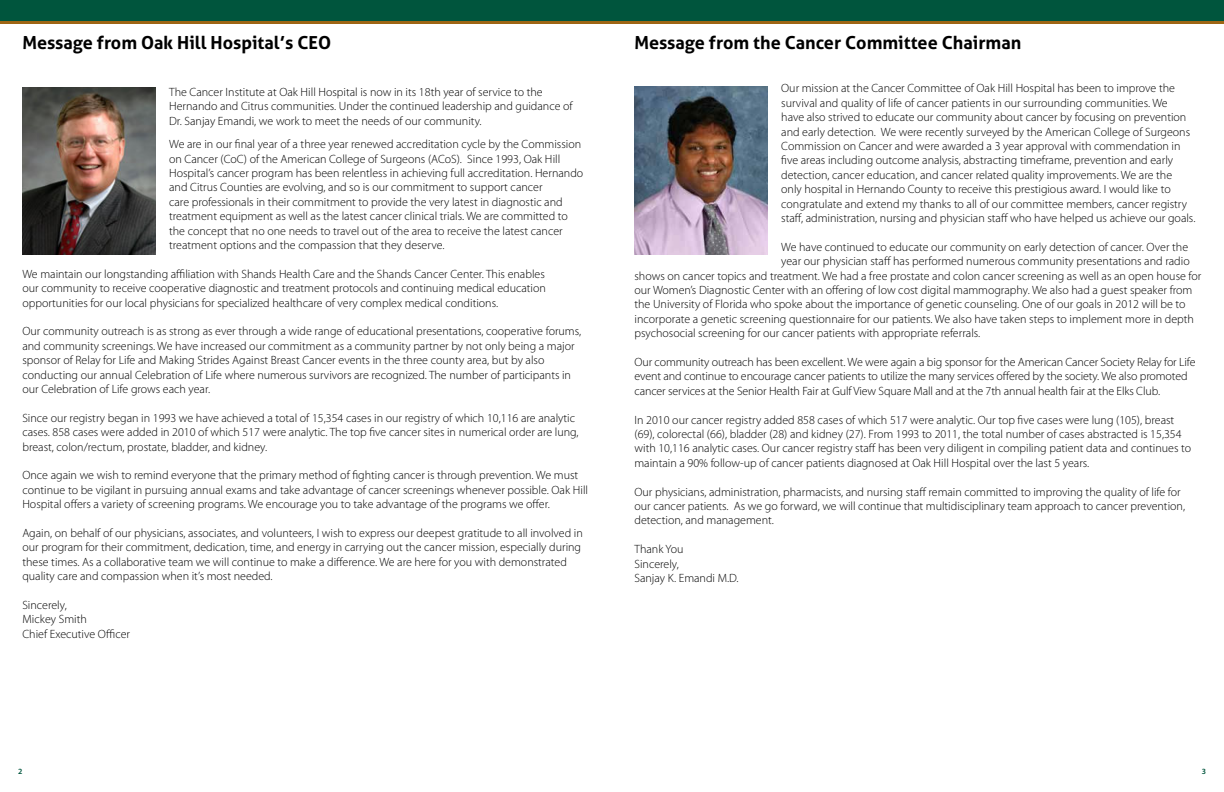
<style>
.page{position:relative;width:1224px;height:792px;background:#fff}
.page>*{position:absolute;margin:0;border:0;box-sizing:border-box;transform-origin:0 0}
.t1{font:700 18px "Aller";color:#000}
.t2{font:13.9px/19.5px "Calibri";color:#000}
.t3{font:300 12px/14.4px "Myriad Pro";color:#000}
.t4{font:600 8px "Myriad Pro";color:#00553d}
.s1{font-style:italic}
</style>
<div class="page">
<div style="left:0;top:0;width:1224px;height:22px;background:#00553d"></div>
<hr style="left:0;top:21px;width:1224px;height:3px;background:#9e6614">
<img style="left:22px;top:88px;width:134px;height:167px">
<img style="left:634px;top:87px;width:134px;height:168px">
<h1 class="t1" style="left:22px;top:32px;width:310px">Message from Oak Hill Hospital’s CEO</h1>
<p class="t3" style="left:169px;top:85px;width:405px">The Cancer Institute at Oak Hill Hospital is now in its 18th year of service to the<br>Hernando and Citrus communities. Under the continued leadership and guidance of<br>Dr. Sanjay Emandi, we work to meet the needs of our community.</p>
<p class="t3" style="left:169px;top:137px;width:416px">We are in our final year of a three year renewed accreditation cycle by the Commission on Cancer (CoC) of the American College of Surgeons (ACoS). Since 1993, Oak Hill Hospital’s cancer program has been relentless in achieving full accreditation. Hernando and Citrus Counties are evolving, and so is our commitment to support cancer<br>care professionals in their commitment to provide the very latest in diagnostic and treatment equipment as well as the latest cancer clinical trials. We are committed to the concept that no one needs to travel out of the area to receive the latest cancer treatment options and the compassion that they deserve.</p>
<p class="t3" style="left:22px;top:267px;width:525px;text-align:justify">We maintain our longstanding affiliation with Shands Health Care and the Shands Cancer Center. This enables our community to receive cooperative diagnostic and treatment protocols and continuing medical education opportunities for our local physicians for specialized healthcare of very complex medical conditions.</p>
<p class="t3" style="left:22px;top:324px;width:560px">Our community outreach is as strong as ever through a wide range of educational presentations, cooperative forums, and community screenings. We have increased our commitment as a community partner by not only being a major sponsor of Relay for Life and Making Strides Against Breast Cancer events in the three county area, but by also conducting our annual Celebration of Life where numerous survivors are recognized. The number of participants in our Celebration of Life grows each year.</p>
<p class="t3" style="left:22px;top:411px;width:558px">Since our registry began in 1993 we have achieved a total of 15,354 cases in our registry of which 10,116 are analytic cases. 858 cases were added in 2010 of which 517 were analytic. The top five cancer sites in numerical order are lung, breast, colon/rectum, prostate, bladder, and kidney.</p>
<p class="t3" style="left:22px;top:468px;width:567px">Once again we wish to remind everyone that the primary method of fighting cancer is through prevention. We must continue to be vigilant in pursuing annual exams and take advantage of cancer screenings whenever possible. Oak Hill<br>Hospital offers a variety of screening programs. We encourage you to take advantage of the programs we offer.</p>
<p class="t3" style="left:22px;top:526px;width:562px">Again, on behalf of our physicians, associates, and volunteers, I wish to express our deepest gratitude to all involved in our program for their commitment, dedication, time, and energy in carrying out the cancer mission, especially during these times. As a collaborative team we will continue to make a difference. We are here for you with demonstrated quality care and compassion when it’s most needed.</p>
<p class="t3" style="left:22px;top:598px;width:109px">Sincerely,<br>Mickey Smith<br>Chief Executive Officer</p>
<p class="t2" style="left:4px;top:280px;width:159px">so does our commitment to</p>
<p class="t2" style="left:-3px;top:319px;width:166px">mmitted to the concept that treatment options and the</p>
<p class="t2" style="left:0;top:416px;width:163px">t protocols and continuing healthcare of very complex</p>
<p class="t2" style="left:-2px;top:494px;width:166px">f educational presentations,</p>
<p class="t2" style="left:-1px;top:533px;width:164px">trides Against Breast Cancer <span class="s1">tion of Life</span> where numerous</p>
<h1 class="t1" style="left:634px;top:32px;width:388px">Message from the Cancer Committee Chairman</h1>
<p class="t3" style="left:781px;top:81px;width:416px">Our mission at the Cancer Committee of Oak Hill Hospital has been to improve the survival and quality of life of cancer patients in our surrounding communities. We<br>have also strived to educate our community about cancer by focusing on prevention and early detection. We were recently surveyed by the American College of Surgeons Commission on Cancer and were awarded a 3 year approval with commendation in five areas including outcome analysis, abstracting timeframe, prevention and early detection, cancer education, and cancer related quality improvements. We are the only hospital in Hernando County to receive this prestigious award. I would like to congratulate and extend my thanks to all of our committee members, cancer registry staff, administration, nursing and physician staff who have helped us achieve our goals.</p>
<p class="t3" style="left:781px;top:240px;width:408px">We have continued to educate our community on early detection of cancer. Over the</p>
<p class="t3" style="left:781px;top:254px;width:410px">year our physician staff has performed numerous community presentations and radio</p>
<p class="t3" style="left:634px;top:268px;width:568px">shows on cancer topics and treatment. We had a free prostate and colon cancer screening as well as an open house for</p>
<p class="t3" style="left:634px;top:283px;width:559px">our Women’s Diagnostic Center with an offering of low cost digital mammography. We also had a guest speaker from</p>
<p class="t3" style="left:634px;top:297px;width:553px">the University of Florida who spoke about the importance of genetic counseling. One of our goals in 2012 will be to</p>
<p class="t3" style="left:634px;top:312px;width:561px">incorporate a genetic screening questionnaire for our patients. We also have taken steps to implement more in depth</p>
<p class="t3" style="left:634px;top:326px;width:347px">psychosocial screening for our cancer patients with appropriate referrals.</p>
<p class="t3" style="left:634px;top:355px;width:563px">Our community outreach has been excellent. We were again a big sponsor for the American Cancer Society Relay for Life event and continue to encourage cancer patients to utilize the many services offered by the society. We also promoted cancer services at the Senior Health Fair at Gulf View Square Mall and at the 7th annual health fair at the Elks Club.</p>
<p class="t3" style="left:634px;top:412px;width:558px">In 2010 our cancer registry added 858 cases of which 517 were analytic. Our top five cases were lung (105), breast (69), colorectal (66), bladder (28) and kidney (27). From 1993 to 2011, the total number of cases abstracted is 15,354 with 10,116 analytic cases. Our cancer registry staff has been very diligent in compiling patient data and continues to maintain a 90% follow-up of cancer patients diagnosed at Oak Hill Hospital over the last 5 years.</p>
<p class="t3" style="left:634px;top:484px;width:552px">Our physicians, administration, pharmacists, and nursing staff remain committed to improving the quality of life for our cancer patients. As we go forward, we will continue that multidisciplinary team approach to cancer prevention, detection, and management.</p>
<p class="t3" style="left:634px;top:542px;width:106px">Thank You<br>Sincerely,<br>Sanjay K. Emandi M.D.</p>
<p class="t4" style="left:18px;top:766px;width:6px">2</p>
<p class="t4" style="left:1202px;top:766px;width:6px">3</p>
</div>
